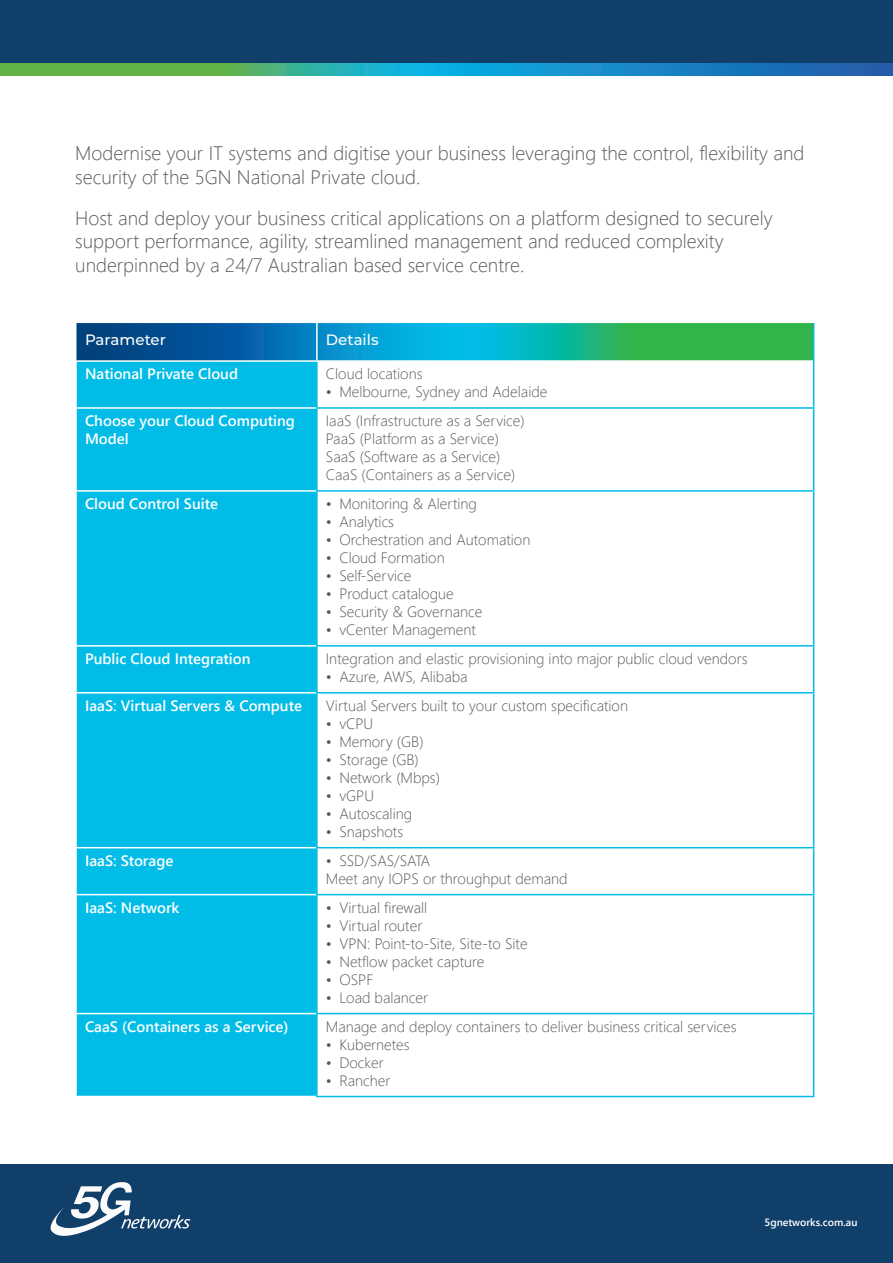
<style>
.page{position:relative;width:893px;height:1263px;background:#fff}
.page>*{position:absolute;margin:0;border:0;box-sizing:border-box;transform-origin:0 0}
.Large_Normal{font:300 19.5px/23.4px "Segoe UI";color:#57585a}
.Bullets_specs{font:300 15px "Segoe UI";color:#57585a}
.Bullets_specs-2{font:600 15px/18px "Segoe UI";color:#fff}
.Table_Heading{font:500 15px "Montserrat";color:#fff}
.t1{font:600 10.5px "Segoe UI";color:#fff}
.s1{font-weight:400}
</style>
<div class="page">
<div style="left:0;top:0;width:893px;height:75px;background:#103f6a"></div>
<svg style="left:0;top:63px;width:893px;height:12px;background:#2f9a9e"></svg>
<div style="left:0;top:1163px;width:893px;height:100px;background:#103f6a"></div>
<svg style="left:50px;top:1182px;width:140px;height:54px"></svg>
<svg style="left:77px;top:323px;width:736px;height:37px;background:#109496"></svg>
<div style="left:77px;top:362px;width:239px;height:734px;background:#02bce8"></div>
<svg style="left:318px;top:362px;width:495px;height:734px"></svg>
<hr style="left:75px;top:407px;width:241px;height:2px;background:#fff">
<hr style="left:75px;top:490px;width:241px;height:2px;background:#fff">
<hr style="left:75px;top:645px;width:241px;height:2px;background:#fff">
<hr style="left:75px;top:692px;width:241px;height:1px;background:#fff">
<hr style="left:75px;top:847px;width:241px;height:1px;background:#fff">
<hr style="left:75px;top:894px;width:241px;height:1px;background:#fff">
<hr style="left:75px;top:1013px;width:241px;height:1px;background:#fff">
<hr style="left:316px;top:323px;width:2px;height:37px;background:#fff">
<hr style="left:316px;top:362px;width:2px;height:45px;background:#02bce8">
<hr style="left:813px;top:361px;width:1px;height:46px;background:#02bce8">
<hr style="left:316px;top:407px;width:498px;height:2px;background:#02bce8">
<hr style="left:316px;top:409px;width:2px;height:81px;background:#02bce8">
<hr style="left:813px;top:409px;width:1px;height:81px;background:#02bce8">
<hr style="left:316px;top:490px;width:498px;height:2px;background:#02bce8">
<hr style="left:316px;top:492px;width:2px;height:153px;background:#02bce8">
<hr style="left:813px;top:492px;width:1px;height:153px;background:#02bce8">
<hr style="left:316px;top:645px;width:498px;height:2px;background:#02bce8">
<hr style="left:316px;top:647px;width:2px;height:45px;background:#02bce8">
<hr style="left:813px;top:647px;width:1px;height:45px;background:#02bce8">
<hr style="left:316px;top:692px;width:498px;height:1px;background:#02bce8">
<hr style="left:316px;top:693px;width:2px;height:154px;background:#02bce8">
<hr style="left:813px;top:693px;width:1px;height:154px;background:#02bce8">
<hr style="left:316px;top:847px;width:498px;height:1px;background:#02bce8">
<hr style="left:316px;top:848px;width:2px;height:46px;background:#02bce8">
<hr style="left:813px;top:848px;width:1px;height:46px;background:#02bce8">
<hr style="left:316px;top:894px;width:498px;height:1px;background:#02bce8">
<hr style="left:316px;top:895px;width:2px;height:118px;background:#02bce8">
<hr style="left:813px;top:895px;width:1px;height:118px;background:#02bce8">
<hr style="left:316px;top:1013px;width:498px;height:1px;background:#02bce8">
<hr style="left:316px;top:1014px;width:2px;height:82px;background:#02bce8">
<hr style="left:813px;top:1014px;width:1px;height:82px;background:#02bce8">
<hr style="left:316px;top:1096px;width:498px;height:1px;background:#02bce8">
<hr style="left:813px;top:323px;width:1px;height:38px;background:#02bce8">
<p class="Large_Normal" style="left:75px;top:140px;width:731px">Modernise your IT systems and digitise your business leveraging the control, flexibility and security of the 5GN National Private cloud.</p>
<p class="Large_Normal" style="left:75px;top:204px;width:699px">Host and deploy your business critical applications on a platform designed to securely support performance, agility, streamlined management and reduced complexity underpinned by a 24/7 Australian based service centre.</p>
<p class="Table_Heading" style="left:85px;top:329px;width:82px">Parameter</p>
<p class="Table_Heading" style="left:326px;top:329px;width:54px">Details</p>
<p class="Bullets_specs-2" style="left:85px;top:364px;width:155px">National Private Cloud</p>
<p class="Bullets_specs" style="left:326px;top:360px;width:98px">Cloud locations</p>
<p class="Bullets_specs" style="left:326px;top:378px;width:223px"><span class="s1">•</span> Melbourne, Sydney and Adelaide</p>
<p class="Bullets_specs-2" style="left:85px;top:411px;width:211px">Choose your Cloud Computing<br>Model</p>
<p class="Bullets_specs" style="left:326px;top:407px;width:200px">IaaS (Infrastructure as a Service)</p>
<p class="Bullets_specs" style="left:326px;top:425px;width:175px">PaaS (Platform as a Service)</p>
<p class="Bullets_specs" style="left:326px;top:443px;width:176px">SaaS (Software as a Service)</p>
<p class="Bullets_specs" style="left:326px;top:461px;width:191px">CaaS (Containers as a Service)</p>
<p class="Bullets_specs-2" style="left:85px;top:494px;width:135px">Cloud Control Suite</p>
<p class="Bullets_specs" style="left:326px;top:490px;width:153px"><span class="s1">•</span> Monitoring &amp; Alerting</p>
<p class="Bullets_specs" style="left:326px;top:508px;width:70px"><span class="s1">•</span> Analytics</p>
<p class="Bullets_specs" style="left:326px;top:526px;width:206px"><span class="s1">•</span> Orchestration and Automation</p>
<p class="Bullets_specs" style="left:326px;top:544px;width:120px"><span class="s1">•</span> Cloud Formation</p>
<p class="Bullets_specs" style="left:326px;top:562px;width:87px"><span class="s1">•</span> Self-Service</p>
<p class="Bullets_specs" style="left:326px;top:580px;width:129px"><span class="s1">•</span> Product catalogue</p>
<p class="Bullets_specs" style="left:326px;top:598px;width:158px"><span class="s1">•</span> Security &amp; Governance</p>
<p class="Bullets_specs" style="left:326px;top:616px;width:152px"><span class="s1">•</span> vCenter Management</p>
<p class="Bullets_specs-2" style="left:85px;top:649px;width:167px">Public Cloud Integration</p>
<p class="Bullets_specs" style="left:326px;top:645px;width:423px">Integration and elastic provisioning into major public cloud vendors</p>
<p class="Bullets_specs" style="left:326px;top:663px;width:143px"><span class="s1">•</span> Azure, AWS, Alibaba</p>
<p class="Bullets_specs-2" style="left:85px;top:696px;width:218px">IaaS: Virtual Servers &amp; Compute</p>
<p class="Bullets_specs" style="left:326px;top:692px;width:304px">Virtual Servers built to your custom specification</p>
<p class="Bullets_specs" style="left:326px;top:710px;width:49px"><span class="s1">•</span> vCPU</p>
<p class="Bullets_specs" style="left:326px;top:728px;width:99px"><span class="s1">•</span> Memory (GB)</p>
<p class="Bullets_specs" style="left:326px;top:746px;width:94px"><span class="s1">•</span> Storage (GB)</p>
<p class="Bullets_specs" style="left:326px;top:764px;width:116px"><span class="s1">•</span> Network (Mbps)</p>
<p class="Bullets_specs" style="left:326px;top:782px;width:50px"><span class="s1">•</span> vGPU</p>
<p class="Bullets_specs" style="left:326px;top:800px;width:88px"><span class="s1">•</span> Autoscaling</p>
<p class="Bullets_specs" style="left:326px;top:818px;width:79px"><span class="s1">•</span> Snapshots</p>
<p class="Bullets_specs-2" style="left:85px;top:850px;width:90px">IaaS: Storage</p>
<p class="Bullets_specs" style="left:326px;top:847px;width:106px"><span class="s1">•</span> SSD/SAS/SATA</p>
<p class="Bullets_specs" style="left:326px;top:865px;width:243px">Meet any IOPS or throughput demand</p>
<p class="Bullets_specs-2" style="left:85px;top:897px;width:96px">IaaS: Network</p>
<p class="Bullets_specs" style="left:326px;top:893px;width:103px"><span class="s1">•</span> Virtual firewall</p>
<p class="Bullets_specs" style="left:326px;top:911px;width:98px"><span class="s1">•</span> Virtual router</p>
<p class="Bullets_specs" style="left:326px;top:929px;width:203px"><span class="s1">•</span> VPN: Point-to-Site, Site-to Site</p>
<p class="Bullets_specs" style="left:326px;top:947px;width:160px"><span class="s1">•</span> Netflow packet capture</p>
<p class="Bullets_specs" style="left:326px;top:965px;width:49px"><span class="s1">•</span> OSPF</p>
<p class="Bullets_specs" style="left:326px;top:983px;width:104px"><span class="s1">•</span> Load balancer</p>
<p class="Bullets_specs-2" style="left:85px;top:1016px;width:205px">CaaS (Containers as a Service)</p>
<p class="Bullets_specs" style="left:326px;top:1012px;width:412px">Manage and deploy containers to deliver business critical services</p>
<p class="Bullets_specs" style="left:326px;top:1030px;width:85px"><span class="s1">•</span> Kubernetes</p>
<p class="Bullets_specs" style="left:326px;top:1048px;width:59px"><span class="s1">•</span> Docker</p>
<p class="Bullets_specs" style="left:326px;top:1066px;width:66px"><span class="s1">•</span> Rancher</p>
<p class="t1" style="left:765px;top:1212px;width:94px">5gnetworks.com.au</p>
</div>
